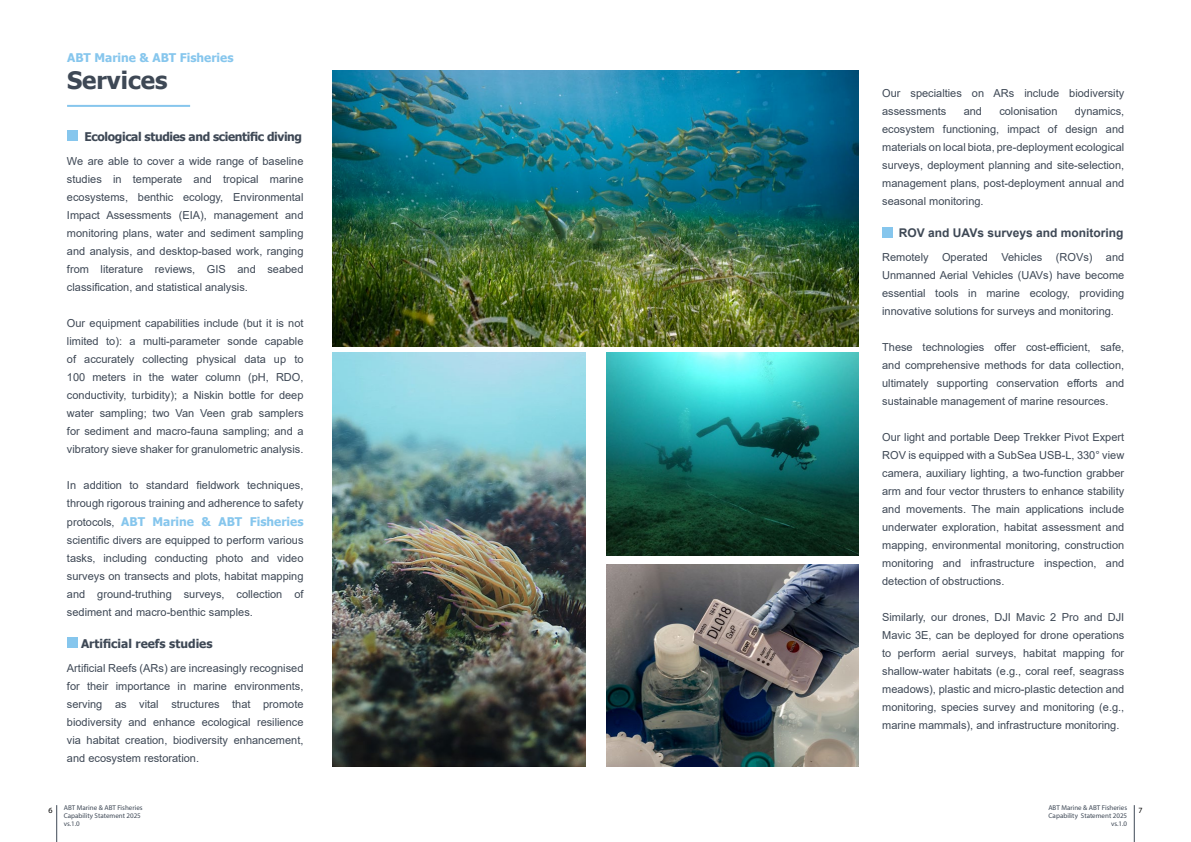
<style>
.page{position:relative;width:1191px;height:842px;background:#fff}
.page>*{position:absolute;margin:0;border:0;box-sizing:border-box;transform-origin:0 0}
.t1{font:700 24px "Tahoma";color:#3e4855}
.t2{font:700 12px "Tahoma";color:#86c6ed}
.t3{font:700 12px "Tahoma";letter-spacing:-.03em;color:#3e4855}
.t4{font:700 12px "Arial";color:#3e4855}
.t5{font:700 12px "Tahoma";color:#3e4855}
.t6{font:11px/18px "Arial";color:#3e4855;text-align:justify}
.t7{font:8px "Myriad Pro";color:#000}
.t8{font:7px/8px "Myriad Pro";color:#3e4855;text-align:right}
.s1{font-family:"Arial";font-weight:400;font-size:11px;color:#3e4855}
</style>
<div class="page">
<img style="left:333px;top:71px;width:525px;height:276px">
<hr style="left:67px;top:105px;width:123px;height:2px;background:#86c6ed">
<hr style="left:56px;top:805px;width:1px;height:37px;background:#3e4855">
<hr style="left:1134px;top:805px;width:1px;height:37px;background:#3e4855">
<img style="left:606px;top:353px;width:252px;height:203px">
<img style="left:333px;top:353px;width:252px;height:414px">
<img style="left:606px;top:564px;width:252px;height:203px">
<div style="left:67px;top:637px;width:11px;height:10px;background:#86c6ed"></div>
<div style="left:67px;top:130px;width:11px;height:11px;background:#86c6ed"></div>
<div style="left:882px;top:228px;width:10px;height:10px;background:#86c6ed"></div>
<p class="t2" style="left:67px;top:49px;width:168px">ABT Marine &amp; ABT Fisheries</p>
<h1 class="t1" style="left:67px;top:64px;width:102px">Services</h1>
<p class="t3" style="left:85px;top:128px;width:219px">Ecological studies and scientific diving</p>
<p class="t6" style="left:67px;top:152px;width:238px">We are able to cover a wide range of baseline studies in temperate and tropical marine ecosystems, benthic ecology, Environmental Impact Assessments (EIA), management and monitoring plans, water and sediment sampling and analysis, and desktop-based work, ranging from literature reviews, GIS and seabed classification, and statistical analysis.</p>
<p class="t6" style="left:67px;top:314px;width:238px">Our equipment capabilities include (but it is not limited to): a multi-parameter sonde capable of accurately collecting physical data up to 100 meters in the water column (pH, RDO, conductivity, turbidity); a Niskin bottle for deep water sampling; two Van Veen grab samplers for sediment and macro-fauna sampling; and a vibratory sieve shaker for granulometric analysis.</p>
<p class="t6" style="left:67px;top:476px;width:238px">In addition to standard fieldwork techniques, through rigorous training and adherence to safety</p>
<p class="t2" style="left:67px;top:513px;width:238px"><span class="s1">protocols,</span> ABT Marine &amp; ABT Fisheries</p>
<p class="t6" style="left:67px;top:531px;width:238px">scientific divers are equipped to perform various tasks, including conducting photo and video surveys on transects and plots, habitat mapping and ground-truthing surveys, collection of sediment and macro-benthic samples.</p>
<p class="t5" style="left:81px;top:635px;width:133px">Artificial reefs studies</p>
<p class="t6" style="left:67px;top:659px;width:238px">Artificial Reefs (ARs) are increasingly recognised for their importance in marine environments, serving as vital structures that promote biodiversity and enhance ecological resilience via habitat creation, biodiversity enhancement, and ecosystem restoration.</p>
<p class="t6" style="left:882px;top:84px;width:244px">Our specialties on ARs include biodiversity assessments</p>
<p class="t6" style="left:882px;top:102px;width:244px;text-indent:193px">dynamics, ecosystem functioning, impact of design and materials on local biota, pre-deployment ecological surveys, deployment planning and site-selection, management plans, post-deployment annual and seasonal monitoring.</p>
<p class="t4" style="left:899px;top:224px;width:226px">ROV and UAVs surveys and monitoring</p>
<p class="t6" style="left:882px;top:248px;width:244px">Remotely Operated Vehicles (ROVs) and Unmanned Aerial Vehicles (UAVs) have become essential tools in marine ecology, providing innovative solutions for surveys and monitoring.</p>
<p class="t6" style="left:882px;top:338px;width:244px">These technologies offer cost-efficient, safe, and comprehensive methods for data collection, ultimately supporting conservation efforts and sustainable management of marine resources.</p>
<p class="t6" style="left:882px;top:428px;width:244px">Our light and portable Deep Trekker Pivot Expert ROV is equipped with a SubSea USB-L, 330° view camera, auxiliary lighting, a two-function grabber arm and four vector thrusters to enhance stability and movements. The main applications include underwater exploration, habitat assessment and mapping, environmental monitoring, construction monitoring and infrastructure inspection, and detection of obstructions.</p>
<p class="t6" style="left:882px;top:608px;width:244px">Similarly, our drones, DJI Mavic 2 Pro and DJI Mavic 3E, can be deployed for drone operations to perform aerial surveys, habitat mapping for shallow-water habitats (e.g., coral reef, seagrass meadows), plastic and micro-plastic detection and monitoring, species survey and monitoring (e.g., marine mammals), and infrastructure monitoring.</p>
<p class="t6" style="left:963px;top:102px;width:20px">and</p>
<p class="t6" style="left:999px;top:102px;width:60px">colonisation</p>
<p class="t8" style="left:64px;top:804px;width:80px;text-align:left">ABT Marine &amp; ABT Fisheries<br>Capability Statement 2025 vs.1.0</p>
<p class="t8" style="left:1048px;top:804px;width:80px">ABT Marine &amp; ABT Fisheries<br>Capability Statement 2025 vs.1.0</p>
<p class="t7" style="left:48px;top:805px;width:6px">6</p>
<p class="t7" style="left:1138px;top:805px;width:6px">7</p>
</div>
